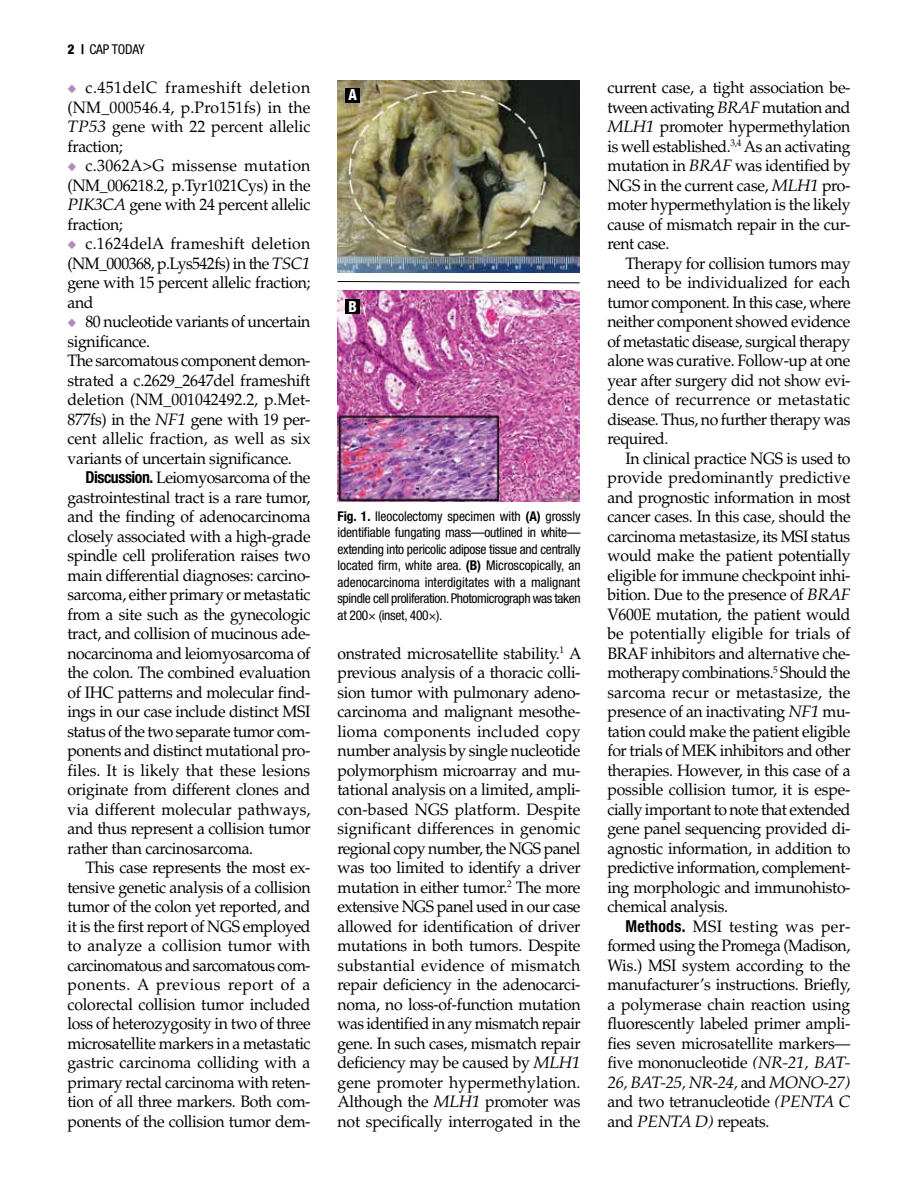
<style>
.page{position:relative;width:918px;height:1188px;background:#fff}
.page>*{position:absolute;margin:0;border:0;box-sizing:border-box;transform-origin:0 0}
.t1{font:16.5px/19.5px "Palatino";letter-spacing:-.02em;color:#000;text-align:justify;scale:.96 1}
.t2{font:800 condensed 15.3px "Helvetica Neue";color:#fff;scale:.96 1}
.t3{font:condensed 13.5px/16.5px "Helvetica Neue";letter-spacing:-.03em;color:#000;text-align:justify}
.t4{font:condensed 13.5px "Helvetica Neue";letter-spacing:-.01em;color:#000}
.s1{font-weight:800}
.s2{font-weight:700}
.s3{color:#b28abf}
.s4{font-style:italic}
.s5{font-family:"Helvetica Neue";font-weight:700;font-stretch:condensed}
</style>
<div class="page">
<img style="left:338px;top:81px;width:242px;height:192px">
<img style="left:338px;top:290px;width:242px;height:212px">
<svg style="left:337px;top:281px;width:243px;height:2px"></svg>
<div style="left:345px;top:88px;width:15px;height:14px;background:#000"></div>
<div style="left:345px;top:299px;width:15px;height:15px;background:#000"></div>
<p class="t4" style="left:68px;top:42px;width:79px"><span class="s1">2</span> <span class="s2">|</span> CAP TODAY</p>
<p class="t1" style="left:67px;top:78px;width:255px"><span class="s3">◆</span> c.451delC frameshift deletion (NM_000546.4, p.Pro151fs) in the <span class="s4">TP53</span> gene with 22 percent allelic fraction;</p>
<p class="t1" style="left:67px;top:156px;width:255px"><span class="s3">◆</span> c.3062A&gt;G missense mutation (NM_006218.2, p.Tyr1021Cys) in the <span class="s4">PIK3CA</span> gene with 24 percent allelic fraction;</p>
<p class="t1" style="left:67px;top:234px;width:255px"><span class="s3">◆</span> c.1624delA frameshift deletion (NM_000368, p.Lys542fs) in the <span class="s4">TSC1 </span>gene with 15 percent allelic fraction; and</p>
<p class="t1" style="left:68px;top:312px;width:255px;text-align:left"><span class="s3">◆</span> 80 nucleotide variants of uncertain significance.<br>The sarcomatous component demon&shy;strated a c.2629_2647del frameshift deletion (NM_001042492.2, p.Met-877fs) in the <span class="s4">NF1</span> gene with 19 per&shy;cent allelic fraction, as well as six variants of uncertain significance.</p>
<p class="t1" style="left:68px;top:468px;width:255px;text-indent:18px"><span class="s5">Discussion.</span> Leiomyosarcoma of the gastrointestinal tract is a rare tumor, and the finding of adenocarcinoma closely associated with a high-grade spindle cell proliferation raises two main differential diagnoses: carcino&shy;sarcoma, either primary or metastatic from a site such as the gynecologic tract, and collision of mucinous ade&shy;nocarcinoma and leiomyosarcoma of the colon. The combined evaluation of IHC patterns and molecular find&shy;ings in our case include distinct MSI status of the two separate tumor com&shy;ponents and distinct mutational pro&shy;files. It is likely that these lesions originate from different clones and via different molecular pathways, and thus represent a collision tumor rather than carcinosarcoma.</p>
<p class="t1" style="left:68px;top:858px;width:255px;text-indent:18px">This case represents the most ex&shy;tensive genetic analysis of a collision tumor of the colon yet reported, and it is the first report of NGS employed to analyze a collision tumor with carcinomatous and sarcomatous com&shy;ponents. A previous report of a colorectal collision tumor included loss of heterozygosity in two of three microsatellite markers in a metastatic gastric carcinoma colliding with a primary rectal carcinoma with reten&shy;tion of all three markers. Both com&shy;ponents of the collision tumor dem-</p>
<p class="t2" style="left:349px;top:85px;width:10px">A</p>
<p class="t2" style="left:349px;top:297px;width:10px">B</p>
<p class="t3" style="left:338px;top:508px;width:245px"><span class="s2">Fig. 1.</span> Ileocolectomy specimen with <span class="s2">(A)</span> grossly identifiable fungating mass—outlined in white— extending into pericolic adipose tissue and centrally located firm, white area. <span class="s2">(B)</span> Microscopically, an adenocarcinoma interdigitates with a malignant spindle cell proliferation. Photomicrograph was taken at 200× (inset, 400×).</p>
<p class="t1" style="left:337px;top:643px;width:256px">onstrated microsatellite stability.<sup>1</sup> A previous analysis of a thoracic colli&shy;sion tumor with pulmonary adeno&shy;carcinoma and malignant mesothe&shy;lioma components included copy number analysis by single nucleotide polymorphism microarray and mu&shy;tational analysis on a limited, ampli&shy;con-based NGS platform. Despite significant differences in genomic regional copy number, the NGS panel was too limited to identify a driver mutation in either tumor.<sup>2</sup> The more extensive NGS panel used in our case allowed for identification of driver mutations in both tumors. Despite substantial evidence of mismatch repair deficiency in the adenocarci&shy;noma, no loss-of-function mutation was identified in any mismatch repair gene. In such cases, mismatch repair deficiency may be caused by <span class="s4">MLH1 </span>gene promoter hypermethylation.<br>Although the <span class="s4">MLH1</span> promoter was not specifically interrogated in the</p>
<p class="t1" style="left:607px;top:78px;width:255px">current case, a tight association be&shy;tween activating <span class="s4">BRAF</span> mutation and <span class="s4">MLH1</span> promoter hypermethylation is well established.<sup>3,4</sup> As an activating mutation in <span class="s4">BRAF</span> was identified by NGS in the current case, <span class="s4">MLH1</span> pro&shy;moter hypermethylation is the likely cause of mismatch repair in the cur&shy;rent case.</p>
<p class="t1" style="left:608px;top:253px;width:255px;text-indent:18px">Therapy for collision tumors may need to be individualized for each tumor component. In this case, where neither component showed evidence of metastatic disease, surgical therapy alone was curative. Follow-up at one year after surgery did not show evi&shy;dence of recurrence or metastatic disease. Thus, no further therapy was required.</p>
<p class="t1" style="left:607px;top:448px;width:255px;text-indent:18px">In clinical practice NGS is used to provide predominantly predictive and prognostic information in most cancer cases. In this case, should the carcinoma metastasize, its MSI status would make the patient potentially eligible for immune checkpoint inhi&shy;bition. Due to the presence of <span class="s4">BRAF </span>V600E mutation, the patient would be potentially eligible for trials of BRAF inhibitors and alternative che&shy;motherapy combinations.<sup>5</sup> Should the sarcoma recur or metastasize, the presence of an inactivating <span class="s4">NF1</span> mu&shy;tation could make the patient eligible for trials of MEK inhibitors and other therapies. However, in this case of a possible collision tumor, it is espe&shy;cially important to note that extended gene panel sequencing provided di&shy;agnostic information, in addition to predictive information, complement&shy;ing morphologic and immunohisto&shy;chemical analysis.</p>
<p class="t1" style="left:607px;top:916px;width:255px;text-indent:18px"><span class="s5">Methods.</span> MSI testing was per&shy;formed using the Promega (Madison, Wis.) MSI system according to the manufacturer’s instructions. Briefly, a polymerase chain reaction using fluorescently labeled primer ampli&shy;fies seven microsatellite markers— five mononucleotide <span class="s4">(NR-21, BAT-26, BAT-25, NR-24,</span> and <span class="s4">MONO-27) </span>and two tetranucleotide <span class="s4">(PENTA C </span>and <span class="s4">PENTA D)</span> repeats.</p>
</div>
